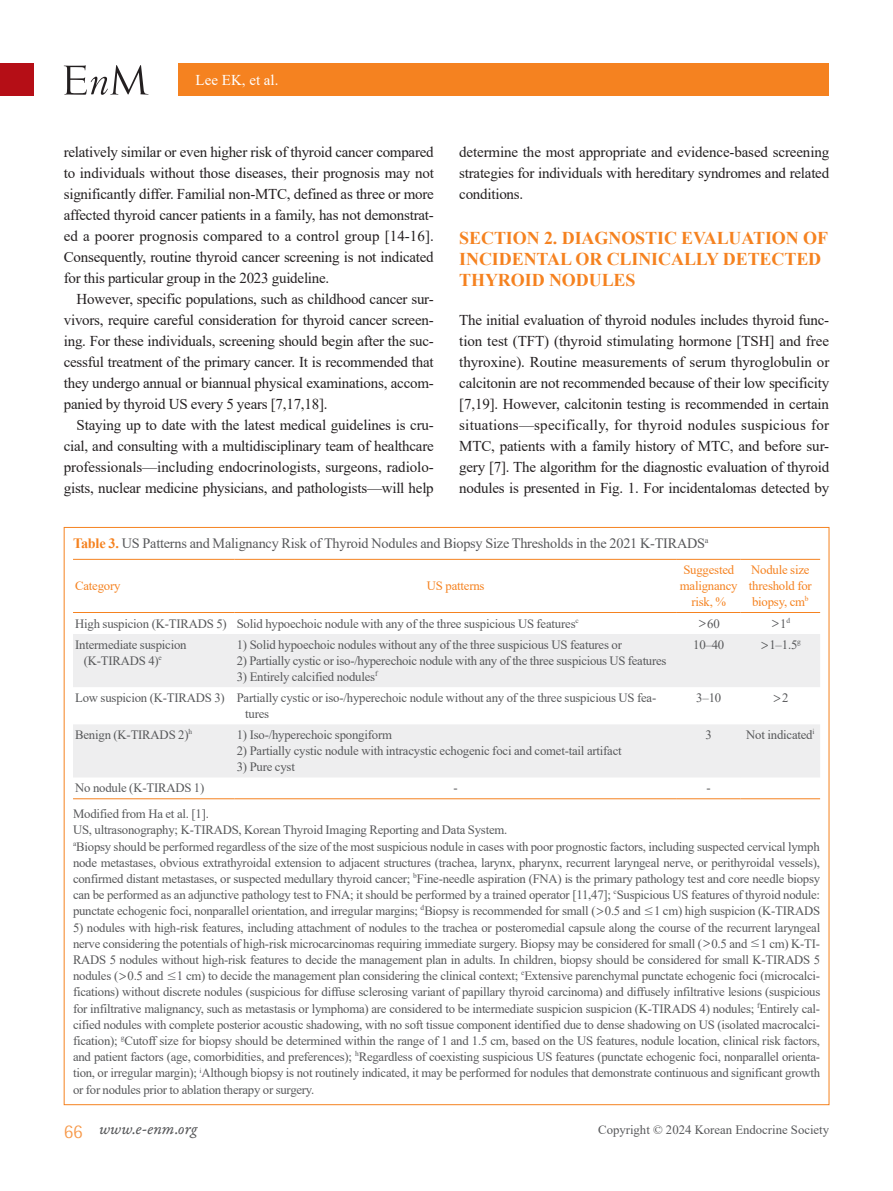
<style>
.page{position:relative;width:893px;height:1191px;background:#fff}
.page>*{position:absolute;margin:0;border:0;box-sizing:border-box;transform-origin:0 0}
.t1{font:700 18px/21px "Times New Roman";letter-spacing:-.005em;color:#f58220}
.t2{font:16.5px "Garamond Premr Pro It Capt";color:#57585a}
.t3{font:15px/21px "Times New Roman";letter-spacing:-.015em;color:#231f20;text-align:justify}
.t4{font:15px "Times New Roman";color:#fff}
.t5{font:14.25px "Times New Roman";letter-spacing:-.015em;color:#57585a}
.t6{font:12.75px/16.2px "Times New Roman";letter-spacing:-.02em;color:#57585a}
.t7{font:12.75px/15.9px "Times New Roman";letter-spacing:-.015em;color:#f58220;text-align:center}
.t8{font:12.75px "Times New Roman";color:#57585a}
.t9{font:12.75px "Dotum";color:#57585a}
.s1{font-weight:700;color:#f58220}
.s2{font-family:"Dotum"}
.s3{font-family:"Times New Roman"}
.s4{font-family:"Rotis Semi Sans Std";font-weight:300;font-size:19.5px;color:#f79848}
</style>
<div class="page">
<div style="left:0;top:64px;width:34px;height:32px;background:#b50e16"></div>
<div style="left:179px;top:64px;width:650px;height:32px;background:#f58220"></div>
<svg style="left:64px;top:65px;width:85px;height:30px"></svg>
<svg style="left:73px;top:634px;width:747px;height:143px;fill:#eeeeef"></svg>
<hr style="left:73px;top:559px;width:162px;height:1px;background:#f58220">
<hr style="left:235px;top:559px;width:442px;height:1px;background:#f58220">
<hr style="left:677px;top:559px;width:64px;height:1px;background:#f58220">
<hr style="left:741px;top:559px;width:79px;height:1px;background:#f58220">
<hr style="left:73px;top:612px;width:162px;height:1px;background:#f58220">
<hr style="left:235px;top:612px;width:442px;height:1px;background:#f58220">
<hr style="left:677px;top:612px;width:64px;height:1px;background:#f58220">
<hr style="left:741px;top:612px;width:79px;height:1px;background:#f58220">
<hr style="left:73px;top:798px;width:162px;height:1px;background:#f58220">
<hr style="left:235px;top:798px;width:442px;height:1px;background:#f58220">
<hr style="left:677px;top:798px;width:64px;height:1px;background:#f58220">
<hr style="left:741px;top:798px;width:79px;height:1px;background:#f58220">
<p class="t4" style="left:196px;top:69px;width:84px">Lee EK, et al.</p>
<p class="t3" style="left:64px;top:141px;width:372px">relatively similar or even higher risk of thyroid cancer compared to individuals without those diseases, their prognosis may not significantly differ. Familial non-MTC, defined as three or more affected thyroid cancer patients in a family, has not demonstrat&shy;ed a poorer prognosis compared to a control group [14-16].<br>Consequently, routine thyroid cancer screening is not indicated for this particular group in the 2023 guideline.</p>
<p class="t3" style="left:64px;top:288px;width:372px;text-indent:13px">However, specific populations, such as childhood cancer sur&shy;vivors, require careful consideration for thyroid cancer screen&shy;ing. For these individuals, screening should begin after the suc&shy;cessful treatment of the primary cancer. It is recommended that they undergo annual or biannual physical examinations, accom&shy;panied by thyroid US every 5 years [7,17,18].</p>
<p class="t3" style="left:64px;top:414px;width:372px;text-indent:13px">Staying up to date with the latest medical guidelines is cru&shy;cial, and consulting with a multidisciplinary team of healthcare professionals—including endocrinologists, surgeons, radiolo&shy;gists, nuclear medicine physicians, and pathologists—will help</p>
<p class="t3" style="left:459px;top:141px;width:372px">determine the most appropriate and evidence-based screening strategies for individuals with hereditary syndromes and related conditions.</p>
<h1 class="t1" style="left:459px;top:226px;width:370px">SECTION 2. DIAGNOSTIC EVALUATION OF<br>INCIDENTAL OR CLINICALLY DETECTED<br>THYROID NODULES</h1>
<p class="t3" style="left:459px;top:309px;width:372px">The initial evaluation of thyroid nodules includes thyroid func&shy;tion test (TFT) (thyroid stimulating hormone [TSH] and free thyroxine). Routine measurements of serum thyroglobulin or calcitonin are not recommended because of their low specificity [7,19]. However, calcitonin testing is recommended in certain situations—specifically, for thyroid nodules suspicious for MTC, patients with a family history of MTC, and before sur&shy;gery [7]. The algorithm for the diagnostic evaluation of thyroid nodules is presented in Fig. 1. For incidentalomas detected by</p>
<p class="t5" style="left:73px;top:533px;width:637px"><span class="s1">Table 3.</span> US Patterns and Malignancy Risk of Thyroid Nodules and Biopsy Size Thresholds in the 2021 K-TIRADS<sup>a</sup></p>
<p class="t7" style="left:75px;top:577px;width:47px">Category</p>
<p class="t7" style="left:427px;top:577px;width:59px">US patterns</p>
<p class="t7" style="left:680px;top:561px;width:59px">Suggested malignancy risk, %</p>
<p class="t7" style="left:749px;top:561px;width:64px;text-align:left">Nodule size threshold for biopsy, cm<sup>b</sup></p>
<p class="t6" style="left:75px;top:615px;width:505px">High suspicion (K-TIRADS 5) Solid hypoechoic nodule with any of the three suspicious US features<sup>c</sup></p>
<p class="t6" style="left:698px;top:615px;width:23px"><span class="s2">&gt;</span>60</p>
<p class="t9" style="left:771px;top:617px;width:20px">&gt;<span class="s3">1</span><sup>d</sup></p>
<p class="t6" style="left:84px;top:636px;width:104px;text-indent:-9px">Intermediate suspicion (K-TIRADS 4)<sup>e</sup></p>
<p class="t6" style="left:237px;top:636px;width:387px">1) Solid hypoechoic nodules without any of the three suspicious US features or</p>
<p class="t6" style="left:693px;top:636px;width:33px">10–40</p>
<p class="t6" style="left:761px;top:636px;width:42px"><span class="s2">&gt;</span>1–1.5<sup>g</sup></p>
<p class="t6" style="left:237px;top:652px;width:431px">2) Partially cystic or iso-/hyperechoic nodule with any of the three suspicious US features</p>
<p class="t6" style="left:237px;top:668px;width:142px">3) Entirely calcified nodules<sup>f</sup></p>
<p class="t6" style="left:245px;top:689px;width:413px;text-indent:-170px">Low suspicion (K-TIRADS 3) Partially cystic or iso-/hyperechoic nodule without any of the three suspicious US fea&shy;tures</p>
<p class="t6" style="left:696px;top:689px;width:26px">3–10</p>
<p class="t9" style="left:773px;top:691px;width:17px">&gt;<span class="s3">2</span></p>
<p class="t6" style="left:75px;top:726px;width:119px">Benign (K-TIRADS 2)<sup>h</sup></p>
<p class="t6" style="left:237px;top:726px;width:157px">1) Iso-/hyperechoic spongiform</p>
<p class="t6" style="left:237px;top:742px;width:386px">2) Partially cystic nodule with intracystic echogenic foci and comet-tail artifact</p>
<p class="t6" style="left:237px;top:758px;width:60px">3) Pure cyst</p>
<p class="t6" style="left:706px;top:726px;width:8px">3</p>
<p class="t6" style="left:746px;top:726px;width:70px">Not indicated<sup>i</sup></p>
<p class="t6" style="left:75px;top:779px;width:131px">No nodule (K-TIRADS 1)</p>
<p class="t6" style="left:454px;top:779px;width:6px">-</p>
<p class="t6" style="left:707px;top:779px;width:6px">-</p>
<p class="t6" style="left:73px;top:805px;width:749px">Modified from Ha et al. [1].<br>US, ultrasonography; K-TIRADS, Korean Thyroid Imaging Reporting and Data System.<br><sup>a</sup>Biopsy should be performed regardless of the size of the most suspicious nodule in cases with poor prognostic factors, including suspected cervical lymph node metastases, obvious extrathyroidal extension to adjacent structures (trachea, larynx, pharynx, recurrent laryngeal nerve, or perithyroidal vessels), confirmed distant metastases, or suspected medullary thyroid cancer; <sup>b</sup>Fine-needle aspiration (FNA) is the primary pathology test and core needle biopsy can be performed as an adjunctive pathology test to FNA; it should be performed by a trained operator [11,47]; <sup>c</sup>Suspicious US features of thyroid nodule: punctate echogenic foci, nonparallel orientation, and irregular margins; <sup>d</sup>Biopsy is recommended for small (<span class="s2">&gt;</span>0.5 and <span class="s2">≤</span>1 cm) high suspicion (K-TIRADS</p>
<p class="t6" style="left:73px;top:918px;width:749px;text-align:justify">5) nodules with high-risk features, including attachment of nodules to the trachea or posteromedial capsule along the course of the recurrent laryngeal nerve considering the potentials of high-risk microcarcinomas requiring immediate surgery. Biopsy may be considered for small (<span class="s2">&gt;</span>0.5 and <span class="s2">≤</span>1 cm) K-TI-RADS 5 nodules without high-risk features to decide the management plan in adults. In children, biopsy should be considered for small K-TIRADS 5 nodules (<span class="s2">&gt;</span>0.5 and <span class="s2">≤</span>1 cm) to decide the management plan considering the clinical context; <sup>e</sup>Extensive parenchymal punctate echogenic foci (microcalci&shy;fications) without discrete nodules (suspicious for diffuse sclerosing variant of papillary thyroid carcinoma) and diffusely infiltrative lesions (suspicious for infiltrative malignancy, such as metastasis or lymphoma) are considered to be intermediate suspicion suspicion (K-TIRADS 4) nodules; <sup>f</sup>Entirely cal&shy;cified nodules with complete posterior acoustic shadowing, with no soft tissue component identified due to dense shadowing on US (isolated macrocalci&shy;fication); <sup>g</sup>Cutoff size for biopsy should be determined within the range of 1 and 1.5 cm, based on the US features, nodule location, clinical risk factors, and patient factors (age, comorbidities, and preferences); <sup>h</sup>Regardless of coexisting suspicious US features (punctate echogenic foci, nonparallel orienta&shy;tion, or irregular margin); <sup>i</sup>Although biopsy is not routinely indicated, it may be performed for nodules that demonstrate continuous and significant growth or for nodules prior to ablation therapy or surgery.</p>
<p class="t2" style="left:64px;top:1118px;width:135px"><span class="s4">66</span> www.e-enm.org</p>
<p class="t8" style="left:598px;top:1120px;width:233px">Copyright © 2024 Korean Endocrine Society</p>
</div>
